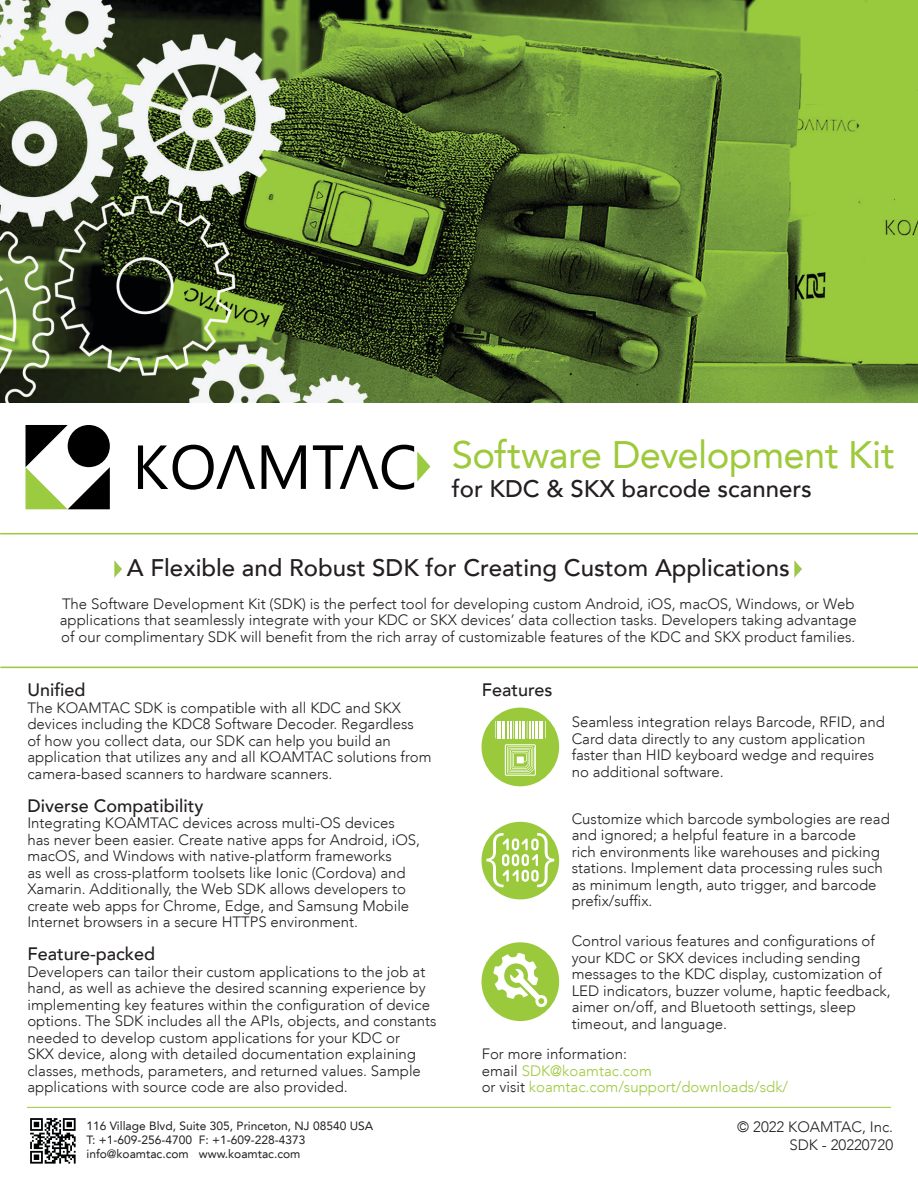
<style>
.page{position:relative;width:918px;height:1188px;background:#fff}
.page>*{position:absolute;margin:0;border:0;box-sizing:border-box;transform-origin:0 0}
.Product_Title{font:38.25px "Avenir LT";letter-spacing:-.015em;color:#9dc93b}
.Tagline_Subtitle{font:500 24px "Avenir LT";color:#231f20}
.topic_heading{font:500 18px "Avenir LT";color:#231f20}
.Body_Copy{font:300 15px/16.5px "Avenir LT";color:#231f20}
.line_spacing{font:300 15px/16.5px "Avenir LT";color:#231f20}
.Body_Copy-2{font:300 15px/16.5px "Avenir LT";color:#9aca3c}
.t1{font:12px "Avenir LT";color:#231f20}
.s1{color:#231f20}
.s2{color:#9dc93b}
</style>
<div class="page">
<hr style="left:27px;top:1107px;width:864px;height:1px;background:#9dc93b">
<hr style="left:0;top:533px;width:918px;height:1px;background:#9dc93b">
<img style="left:114px;top:560px;width:8px;height:17px">
<img style="left:794px;top:560px;width:8px;height:17px">
<hr style="left:0;top:667px;width:918px;height:1px;background:#9dc93b">
<img style="left:0;top:1px;width:918px;height:401px">
<img style="left:30px;top:1118px;width:46px;height:46px">
<svg style="left:26px;top:425px;width:84px;height:84px"></svg>
<div style="left:68px;top:425px;width:42px;height:42px;background:#000;border-radius:50%"></div>
<svg style="left:262px;top:445px;width:44px;height:44px"></svg>
<svg style="left:138px;top:445px;width:117px;height:45px"></svg>
<svg style="left:313px;top:445px;width:117px;height:45px"></svg>
<div style="left:482px;top:708px;width:77px;height:78px;background:#9aca3c;border-radius:50%"></div>
<svg style="left:505px;top:744px;width:31px;height:32px"></svg>
<hr style="left:540px;top:721px;width:3px;height:17px;background:#fff">
<hr style="left:497px;top:721px;width:4px;height:17px;background:#fff">
<svg style="left:495px;top:721px;width:1px;height:17px"></svg>
<svg style="left:503px;top:721px;width:35px;height:17px"></svg>
<svg style="left:545px;top:721px;width:1px;height:17px"></svg>
<div style="left:482px;top:942px;width:77px;height:79px;background:#9aca3c;border-radius:50%"></div>
<svg style="left:493px;top:953px;width:54px;height:54px"></svg>
<div style="left:482px;top:822px;width:77px;height:77px;background:#9aca3c;border-radius:50%"></div>
<svg style="left:486px;top:833px;width:68px;height:54px"></svg>
<p class="Product_Title" style="left:452px;top:433px;width:444px">Software Development Kit</p>
<p class="Tagline_Subtitle" style="left:452px;top:475px;width:362px">for KDC &amp; SKX barcode scanners</p>
<p class="Tagline_Subtitle" style="left:127px;top:554px;width:664px">A Flexible and Robust SDK for Creating Custom Applications</p>
<p class="line_spacing" style="left:60px;top:595px;width:798px">The Software Development Kit (SDK) is the perfect tool for developing custom Android, iOS, macOS, Windows, or Web applications that seamlessly integrate with your KDC or SKX devices’ data collection tasks. Developers taking advantage of our complimentary SDK will benefit from the rich array of customizable features of the KDC and SKX product families.</p>
<p class="topic_heading" style="left:27px;top:680px;width:60px">Unified</p>
<p class="Body_Copy" style="left:27px;top:699px;width:406px">The KOAMTAC SDK is compatible with all KDC and SKX devices including the KDC8 Software Decoder. Regardless<br>of how you collect data, our SDK can help you build an application that utilizes any and all KOAMTAC solutions from camera-based scanners to hardware scanners.</p>
<p class="topic_heading" style="left:27px;top:795px;width:177px">Diverse Compatibility</p>
<p class="Body_Copy" style="left:27px;top:815px;width:394px">Integrating KOAMTAC devices across multi-OS devices has never been easier. Create native apps for Android, iOS, macOS, and Windows with native-platform frameworks<br>as well as cross-platform toolsets like Ionic (Cordova) and Xamarin. Additionally, the Web SDK allows developers to create web apps for Chrome, Edge, and Samsung Mobile Internet browsers in a secure HTTPS environment.</p>
<p class="topic_heading" style="left:27px;top:944px;width:129px">Feature-packed</p>
<p class="Body_Copy" style="left:27px;top:963px;width:411px">Developers can tailor their custom applications to the job at hand, as well as achieve the desired scanning experience by implementing key features within the configuration of device options. The SDK includes all the APIs, objects, and constants needed to develop custom applications for your KDC or<br>SKX device, along with detailed documentation explaining classes, methods, parameters, and returned values. Sample applications with source code are also provided.</p>
<p class="topic_heading" style="left:482px;top:680px;width:72px">Features</p>
<p class="Body_Copy" style="left:572px;top:714px;width:315px">Seamless integration relays Barcode, RFID, and Card data directly to any custom application faster than HID keyboard wedge and requires no additional software.</p>
<p class="Body_Copy" style="left:572px;top:810px;width:320px">Customize which barcode symbologies are read and ignored; a helpful feature in a barcode<br>rich environments like warehouses and picking stations. Implement data processing rules such as minimum length, auto trigger, and barcode prefix/suffix.</p>
<p class="Body_Copy" style="left:572px;top:933px;width:321px">Control various features and configurations of your KDC or SKX devices including sending messages to the KDC display, customization of LED indicators, buzzer volume, haptic feedback, aimer on/off, and Bluetooth settings, sleep timeout, and language.</p>
<p class="Body_Copy-2" style="left:482px;top:1046px;width:308px"><span class="s1">For more information:<br>email</span> <span class="s2">SDK@koamtac.com<br></span><span class="s1">or visit</span> koamtac.com/support/downloads/sdk/</p>
<p class="t1" style="left:87px;top:1118px;width:288px">116 Village Blvd, Suite 305, Princeton, NJ 08540 USA</p>
<p class="t1" style="left:87px;top:1133px;width:220px">T: +1-609-256-4700 F: +1-609-228-4373</p>
<p class="t1" style="left:87px;top:1147px;width:215px">info@koamtac.com www.koamtac.com</p>
<p class="Body_Copy" style="left:737px;top:1119px;width:157px">© 2022 KOAMTAC, Inc.</p>
<p class="Body_Copy" style="left:789px;top:1137px;width:105px">SDK - 20220720</p>
</div>
